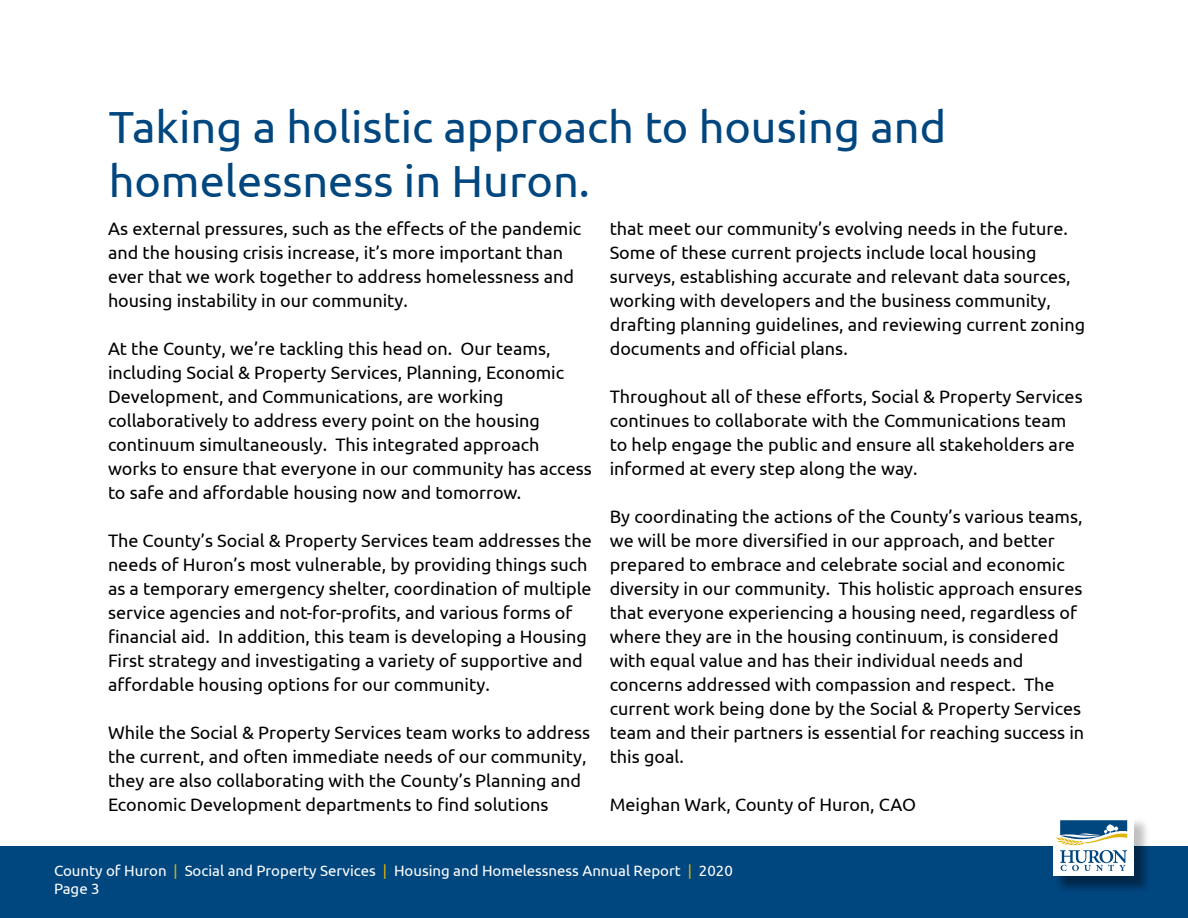
<style>
.page{position:relative;width:1188px;height:918px;background:#fff}
.page>*{position:absolute;margin:0;border:0;box-sizing:border-box;transform-origin:0 0}
.Heading_01{font:45px/54px "Ubuntu";color:#00467f}
.Body{font:18px/24px "Ubuntu";color:#000}
.t1{font:15px/18px "Ubuntu";color:#fff}
.s1{color:#deb407}
</style>
<div class="page">
<div style="left:0;top:846px;width:1188px;height:72px;background:#00467f"></div>
<div style="left:1055px;top:817px;width:96px;height:76px;background:#000;opacity:.25"></div>
<div style="left:1053px;top:815px;width:81px;height:61px;background:#fff"></div>
<svg style="left:1056px;top:820px;width:71px;height:51px"></svg>
<p class="Heading_01" style="left:109px;top:99px;width:839px">Taking a holistic approach to housing and homelessness in Huron.</p>
<p class="Body" style="left:108px;top:216px;width:475px">As external pressures, such as the effects of the pandemic and the housing crisis increase, it’s more important than ever that we work together to address homelessness and housing instability in our community.</p>
<p class="Body" style="left:108px;top:336px;width:485px">At the County, we’re tackling this head on. Our teams, including Social &amp; Property Services, Planning, Economic Development, and Communications, are working collaboratively to address every point on the housing continuum simultaneously. This integrated approach works to ensure that everyone in our community has access to safe and affordable housing now and tomorrow.</p>
<p class="Body" style="left:108px;top:528px;width:485px">The County’s Social &amp; Property Services team addresses the needs of Huron’s most vulnerable, by providing things such as a temporary emergency shelter, coordination of multiple service agencies and not-for-profits, and various forms of financial aid. In addition, this team is developing a Housing First strategy and investigating a variety of supportive and affordable housing options for our community.</p>
<p class="Body" style="left:108px;top:720px;width:484px">While the Social &amp; Property Services team works to address the current, and often immediate needs of our community, they are also collaborating with the County’s Planning and Economic Development departments to find solutions</p>
<p class="Body" style="left:610px;top:216px;width:477px">that meet our community’s evolving needs in the future.<br>Some of these current projects include local housing surveys, establishing accurate and relevant data sources, working with developers and the business community, drafting planning guidelines, and reviewing current zoning documents and official plans.</p>
<p class="Body" style="left:610px;top:384px;width:474px">Throughout all of these efforts, Social &amp; Property Services continues to collaborate with the Communications team to help engage the public and ensure all stakeholders are informed at every step along the way.</p>
<p class="Body" style="left:610px;top:504px;width:476px">By coordinating the actions of the County’s various teams, we will be more diversified in our approach, and better prepared to embrace and celebrate social and economic diversity in our community. This holistic approach ensures that everyone experiencing a housing need, regardless of where they are in the housing continuum, is considered with equal value and has their individual needs and concerns addressed with compassion and respect. The current work being done by the Social &amp; Property Services team and their partners is essential for reaching success in this goal.</p>
<p class="Body" style="left:610px;top:792px;width:308px">Meighan Wark, County of Huron, CAO</p>
<p class="t1" style="left:54px;top:861px;width:680px">County of Huron <span class="s1">|</span> Social and Property Services <span class="s1">|</span> Housing and Homelessness Annual Report <span class="s1">|</span> 2020<br>Page 3</p>
</div>
